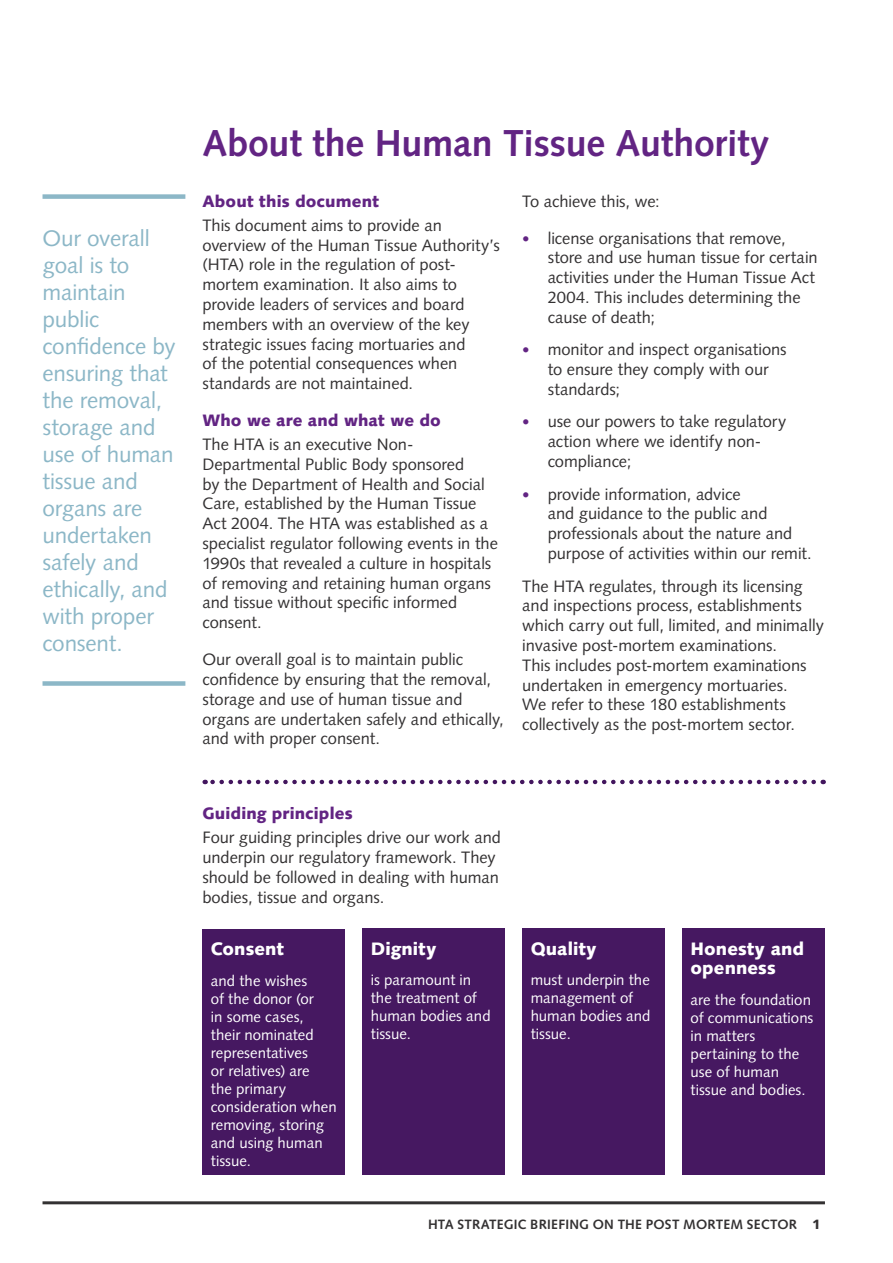
<style>
.page{position:relative;width:893px;height:1263px;background:#fff}
.page>*{position:absolute;margin:0;border:0;box-sizing:border-box;transform-origin:0 0}
.t1{font:700 37.5px "Syntax LT Std";letter-spacing:-.005em;color:#622483}
.t2{font:22.5px/27px "Syntax LT Std";letter-spacing:-.01em;color:#8cb7c7}
.t3{font:900 18px/19.5px "Syntax LT Std";letter-spacing:.005em;color:#fff}
.t4{font:16.5px/19.8px "Syntax LT Std";color:#333132}
.t5{font:900 16.5px "Syntax LT Std";letter-spacing:.01em;color:#622483}
.t6{font:15px/18px "Syntax LT Std";color:#fff}
.t7{font:700 13.5px "Syntax LT Std";letter-spacing:.015em;color:#333132}
.s1{font-size:15px;color:#622483}
.s2{font-weight:900}
</style>
<div class="page">
<div style="left:43px;top:194px;width:142px;height:5px;background:#8cb7c7"></div>
<div style="left:43px;top:681px;width:142px;height:5px;background:#8cb7c7"></div>
<div style="left:202px;top:929px;width:143px;height:246px;background:#461861"></div>
<div style="left:682px;top:928px;width:143px;height:247px;background:#461861"></div>
<div style="left:522px;top:928px;width:143px;height:247px;background:#461861"></div>
<div style="left:362px;top:928px;width:143px;height:247px;background:#461861"></div>
<svg style="left:205px;top:780px;width:609px;height:4px"></svg>
<hr style="left:43px;top:1201px;width:782px;height:3px;background:#333132">
<h2 class="t2" style="left:43px;top:225px;width:135px">Our overall goal is to maintain public confidence by ensuring that the removal, storage and use of human tissue and organs are undertaken safely and ethically, and with proper consent.</h2>
<h1 class="t1" style="left:202px;top:121px;width:568px">About the Human Tissue Authority</h1>
<p class="t5" style="left:202px;top:191px;width:178px">About this document</p>
<p class="t4" style="left:202px;top:215px;width:299px">This document aims to provide an overview of the Human Tissue Authority’s (HTA) role in the regulation of post&shy;mortem examination. It also aims to provide leaders of services and board members with an overview of the key strategic issues facing mortuaries and<br>of the potential consequences when standards are not maintained.</p>
<p class="t5" style="left:202px;top:410px;width:240px">Who we are and what we do</p>
<p class="t4" style="left:202px;top:434px;width:297px">The HTA is an executive Non-Departmental Public Body sponsored<br>by the Department of Health and Social Care, established by the Human Tissue Act 2004. The HTA was established as a specialist regulator following events in the 1990s that revealed a culture in hospitals of removing and retaining human organs and tissue without specific informed consent.</p>
<p class="t4" style="left:202px;top:649px;width:303px">Our overall goal is to maintain public confidence by ensuring that the removal, storage and use of human tissue and organs are undertaken safely and ethically, and with proper consent.</p>
<p class="t4" style="left:522px;top:191px;width:139px">To achieve this, we:</p>
<p class="t4" style="left:548px;top:228px;width:272px;text-indent:-26px"><span class="s1">•</span> license organisations that remove, store and use human tissue for certain activities under the Human Tissue Act 2004. This includes determining the cause of death;</p>
<p class="t4" style="left:548px;top:340px;width:240px;text-indent:-26px"><span class="s1">•</span> monitor and inspect organisations to ensure they comply with our standards;</p>
<p class="t4" style="left:548px;top:412px;width:240px;text-indent:-26px"><span class="s1">•</span> use our powers to take regulatory action where we identify non&shy;compliance;</p>
<p class="t4" style="left:548px;top:484px;width:266px;text-indent:-26px"><span class="s1">•</span> provide information, advice<br>and guidance to the public and professionals about the nature and purpose of activities within our remit.</p>
<p class="t4" style="left:522px;top:576px;width:303px">The HTA regulates, through its licensing and inspections process, establishments which carry out full, limited, and minimally invasive post-mortem examinations.<br>This includes post-mortem examinations undertaken in emergency mortuaries.<br>We refer to these 180 establishments collectively as the post-mortem sector.</p>
<p class="t5" style="left:202px;top:804px;width:152px">Guiding principles</p>
<p class="t4" style="left:202px;top:828px;width:300px">Four guiding principles drive our work and underpin our regulatory framework. They should be followed in dealing with human bodies, tissue and organs.</p>
<p class="t3" style="left:211px;top:939px;width:75px">Consent</p>
<p class="t6" style="left:211px;top:972px;width:127px">and the wishes<br>of the donor (or<br>in some cases, their nominated representatives<br>or relatives) are<br>the primary consideration when removing, storing and using human tissue.</p>
<p class="t3" style="left:371px;top:939px;width:67px">Dignity</p>
<p class="t6" style="left:371px;top:971px;width:121px">is paramount in the treatment of human bodies and tissue.</p>
<p class="t3" style="left:531px;top:939px;width:67px">Quality</p>
<p class="t6" style="left:531px;top:971px;width:121px">must underpin the management of human bodies and tissue.</p>
<p class="t3" style="left:691px;top:939px;width:115px">Honesty and openness</p>
<p class="t6" style="left:691px;top:991px;width:124px">are the foundation of communications in matters pertaining to the use of human tissue and bodies.</p>
<p class="t7" style="left:428px;top:1216px;width:394px">HTA STRATEGIC BRIEFING ON THE POST MORTEM SECTOR <span class="s2">1</span></p>
</div>
